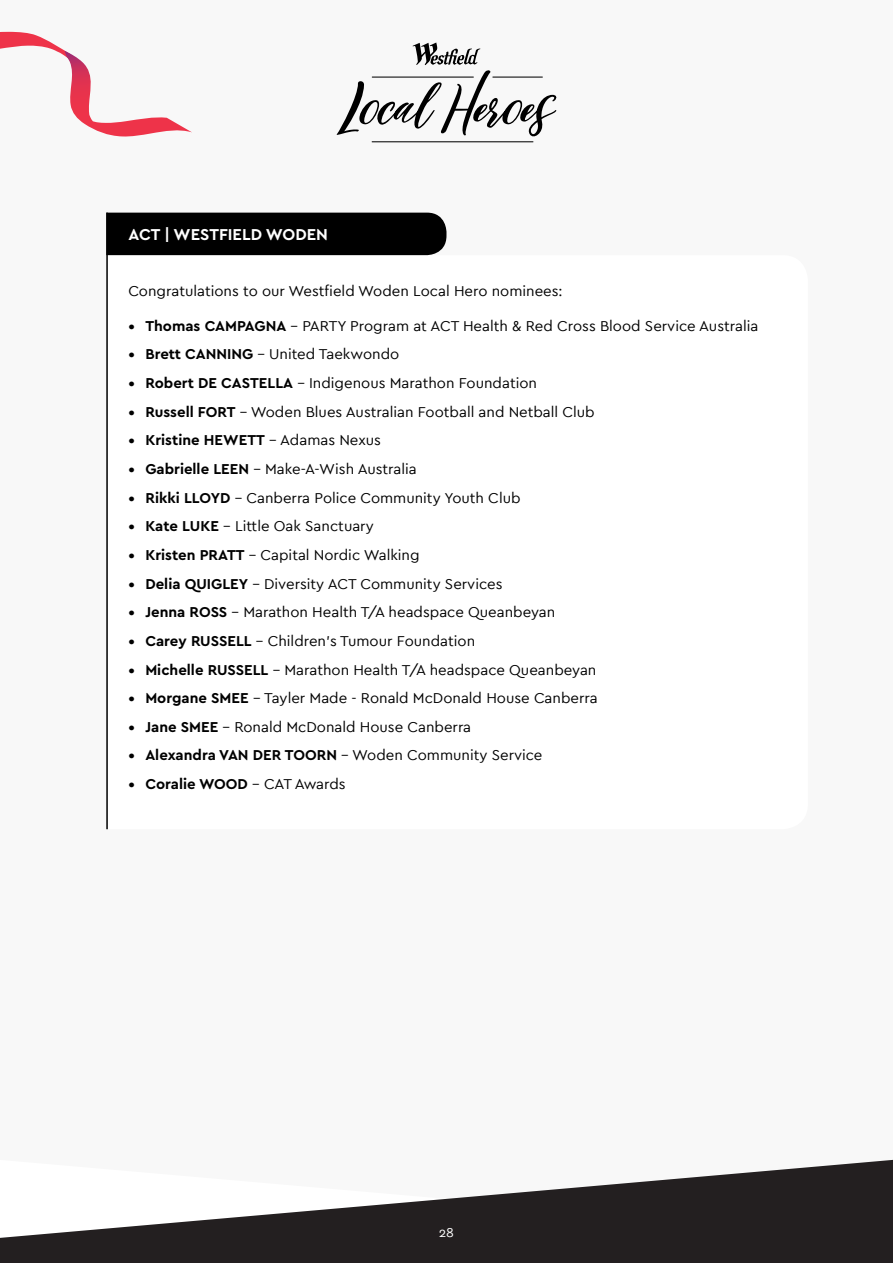
<style>
.page{position:relative;width:893px;height:1263px;background:#f8f8f8}
.page>*{position:absolute;margin:0;border:0;box-sizing:border-box;transform-origin:0 0}
.t1{font:700 16.5px "Cera PRO";color:#fff}
.t2{font:15px "Cera PRO";color:#000}
.t3{font:700 15px "Cera PRO";color:#000}
.t4{font:13.5px "Cera PRO";color:#fff}
.s1{font-weight:700}
.s2{font-weight:400}
</style>
<div class="page">
<svg style="left:0;top:1160px;width:893px;height:103px;fill:#231f20"></svg>
<svg style="left:336px;top:43px;width:221px;height:99px"></svg>
<svg style="left:0;top:32px;width:192px;height:105px"></svg>
<hr style="left:106px;top:213px;width:2px;height:616px;background:#000">
<div style="left:106px;top:213px;width:340px;height:42px;background:#000"></div>
<p class="t1" style="left:128px;top:223px;width:201px">ACT | WESTFIELD WODEN</p>
<p class="t2" style="left:128px;top:281px;width:436px">Congratulations to our Westfield Woden Local Hero nominees:</p>
<p class="t2" style="left:128px;top:316px;width:631px"><span class="s1">• Thomas CAMPAGNA</span> – PARTY Program at ACT Health &amp; Red Cross Blood Service Australia</p>
<p class="t2" style="left:128px;top:344px;width:272px"><span class="s1">• Brett CANNING</span> – United Taekwondo</p>
<p class="t2" style="left:128px;top:373px;width:410px"><span class="s1">• Robert DE CASTELLA</span> – Indigenous Marathon Foundation</p>
<p class="t2" style="left:128px;top:402px;width:468px"><span class="s1">• Russell FORT</span> – Woden Blues Australian Football and Netball Club</p>
<p class="t3" style="left:128px;top:430px;width:254px">• Kristine HEWETT <span class="s2">– Adamas Nexus</span></p>
<p class="t2" style="left:128px;top:459px;width:290px"><span class="s1">• Gabrielle LEEN</span> – Make-A-Wish Australia</p>
<p class="t2" style="left:128px;top:488px;width:394px"><span class="s1">• Rikki LLOYD</span> – Canberra Police Community Youth Club</p>
<p class="t2" style="left:128px;top:516px;width:247px"><span class="s1">• Kate LUKE</span> – Little Oak Sanctuary</p>
<p class="t2" style="left:128px;top:545px;width:293px"><span class="s1">• Kristen PRATT</span> – Capital Nordic Walking</p>
<p class="t2" style="left:128px;top:574px;width:376px"><span class="s1">• Delia QUIGLEY</span> – Diversity ACT Community Services</p>
<p class="t2" style="left:128px;top:602px;width:428px"><span class="s1">• Jenna ROSS</span> – Marathon Health T/A headspace Queanbeyan</p>
<p class="t2" style="left:128px;top:631px;width:348px"><span class="s1">• Carey RUSSELL</span> – Children’s Tumour Foundation</p>
<p class="t2" style="left:128px;top:659px;width:470px"><span class="s1">• Michelle RUSSELL</span> – Marathon Health T/A headspace Queanbeyan</p>
<p class="t2" style="left:128px;top:688px;width:471px"><span class="s1">• Morgane SMEE</span> – Tayler Made - Ronald McDonald House Canberra</p>
<p class="t2" style="left:128px;top:717px;width:344px"><span class="s1">• Jane SMEE</span> – Ronald McDonald House Canberra</p>
<p class="t2" style="left:128px;top:745px;width:416px"><span class="s1">• Alexandra VAN DER TOORN</span> – Woden Community Service</p>
<p class="t3" style="left:128px;top:774px;width:219px">• Coralie WOOD <span class="s2">– CAT Awards</span></p>
<p class="t4" style="left:439px;top:1223px;width:17px">28</p>
</div>
